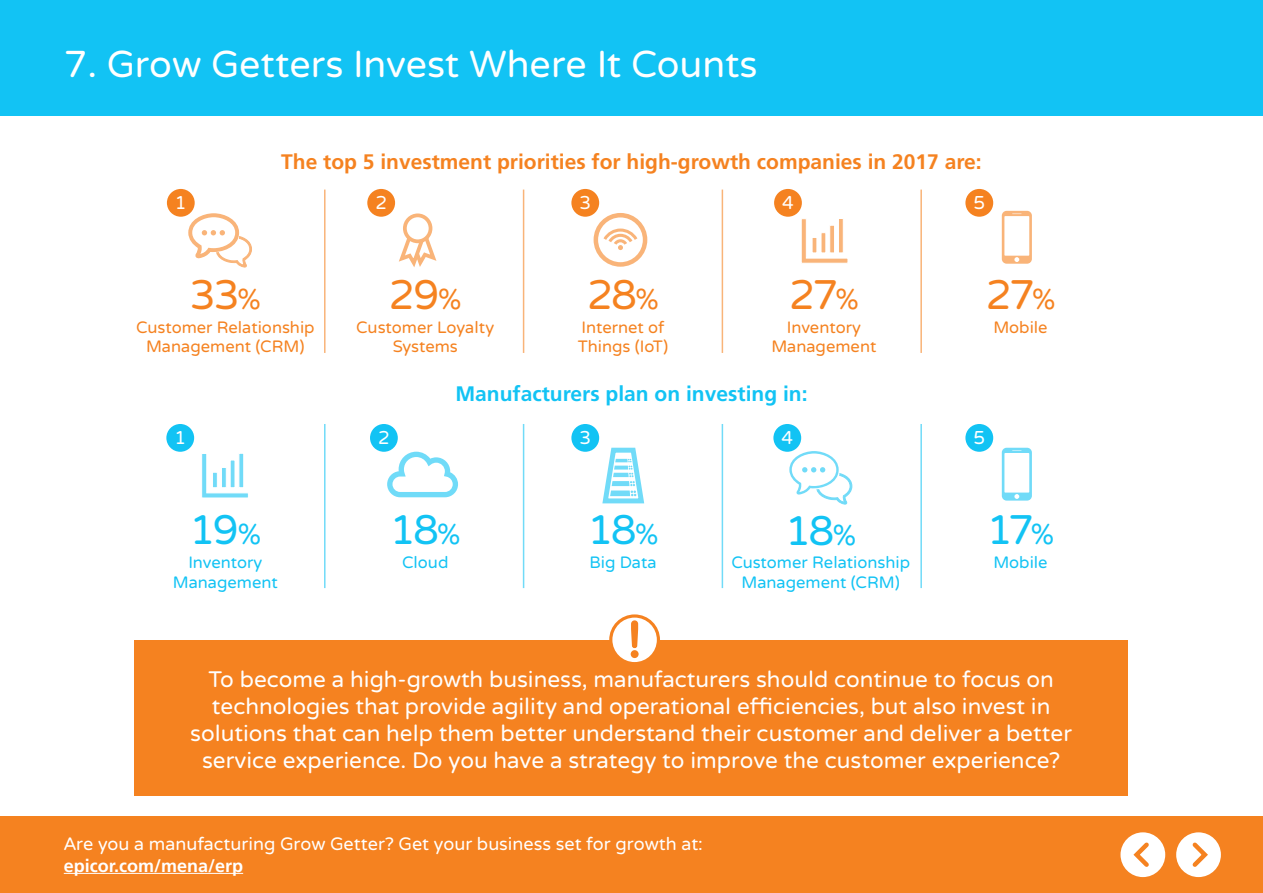
<style>
.page{position:relative;width:1263px;height:893px;background:#fff}
.page>*{position:absolute;margin:0;border:0;box-sizing:border-box;transform-origin:0 0}
.t1{font:41.4px "Varela Round";letter-spacing:-.05em;color:#f58220}
.t2{font:41.4px "Varela Round";letter-spacing:-.065em;color:#12c3f4}
.t3{font:37.5px "Varela Round";color:#fff}
.t4{font:22.5px/27px "Varela Round";color:#fff;text-align:center}
.t5{font:700 21px "Frutiger LT Std";color:#f58220}
.t6{font:700 21px "Frutiger LT Std";color:#12c3f4}
.t7{font:18.6px "Varela Round";color:#fff}
.t8{font:18px/21.6px "Varela Round";color:#fff}
.t9{font:16.5px/19.5px "Varela Round";color:#f58220;text-align:center}
.t10{font:16.5px/19.5px "Varela Round";color:#12c3f4;text-align:center}
.s1{font-size:28.65px}
.s2{font-family:"Frutiger LT Std";font-weight:700}
</style>
<div class="page">
<div style="left:0;top:816px;width:1263px;height:77px;background:#f58220"></div>
<div style="left:1176px;top:832px;width:45px;height:45px;background:#fff;border-radius:50%"></div>
<svg style="left:1192px;top:842px;width:16px;height:25px"></svg>
<div style="left:1120px;top:832px;width:45px;height:45px;background:#fff;border-radius:50%"></div>
<svg style="left:1133px;top:842px;width:16px;height:25px"></svg>
<div style="left:0;top:0;width:1263px;height:116px;background:#12c3f4"></div>
<div style="left:135px;top:640px;width:993px;height:155px;background:#f58220"></div>
<div style="left:611px;top:616px;width:47px;height:48px;background:#fff;border-radius:50%"></div>
<div style="left:609px;top:614px;width:51px;height:51px;border:3px solid #f58220;border-radius:50%"></div>
<svg style="left:630px;top:620px;width:9px;height:45px"></svg>
<div style="left:367px;top:189px;width:28px;height:28px;background:#f58220;border-radius:50%"></div>
<svg style="left:399px;top:213px;width:38px;height:54px"></svg>
<div style="left:167px;top:189px;width:28px;height:28px;background:#f58220;border-radius:50%"></div>
<svg style="left:188px;top:213px;width:64px;height:54px"></svg>
<hr style="left:324px;top:190px;width:1px;height:163px;background:#f9b479">
<hr style="left:523px;top:190px;width:1px;height:163px;background:#f9b479">
<hr style="left:722px;top:190px;width:1px;height:163px;background:#f9b479">
<hr style="left:920px;top:190px;width:2px;height:163px;background:#f9b479">
<div style="left:594px;top:213px;width:53px;height:54px;border:4px solid #f9b479;border-radius:50%"></div>
<svg style="left:603px;top:229px;width:34px;height:21px"></svg>
<div style="left:571px;top:189px;width:28px;height:28px;background:#f58220;border-radius:50%"></div>
<svg style="left:801px;top:219px;width:47px;height:44px"></svg>
<div style="left:774px;top:189px;width:28px;height:28px;background:#f58220;border-radius:50%"></div>
<svg style="left:1002px;top:211px;width:30px;height:53px"></svg>
<div style="left:965px;top:189px;width:28px;height:28px;background:#f58220;border-radius:50%"></div>
<div style="left:166px;top:424px;width:28px;height:28px;background:#12c3f4;border-radius:50%"></div>
<svg style="left:202px;top:453px;width:46px;height:45px"></svg>
<hr style="left:523px;top:424px;width:1px;height:164px;background:#71dbf8">
<hr style="left:324px;top:424px;width:1px;height:164px;background:#71dbf8">
<hr style="left:722px;top:424px;width:1px;height:164px;background:#71dbf8">
<hr style="left:920px;top:424px;width:2px;height:164px;background:#71dbf8">
<div style="left:370px;top:424px;width:28px;height:28px;background:#12c3f4;border-radius:50%"></div>
<svg style="left:387px;top:452px;width:71px;height:45px"></svg>
<svg style="left:602px;top:447px;width:43px;height:57px"></svg>
<div style="left:571px;top:424px;width:28px;height:28px;background:#12c3f4;border-radius:50%"></div>
<svg style="left:789px;top:451px;width:63px;height:53px"></svg>
<div style="left:773px;top:424px;width:28px;height:28px;background:#12c3f4;border-radius:50%"></div>
<svg style="left:1002px;top:448px;width:30px;height:53px"></svg>
<div style="left:965px;top:424px;width:28px;height:28px;background:#12c3f4;border-radius:50%"></div>
<hr style="left:64px;top:873px;width:179px;height:1px;background:#fff">
<p class="t3" style="left:64px;top:42px;width:695px">7. Grow Getters Invest Where It Counts</p>
<p class="t7" style="left:175px;top:192px;width:13px">1</p>
<p class="t5" style="left:281px;top:149px;width:702px">The top 5 investment priorities for high-growth companies in 2017 are:</p>
<p class="t7" style="left:375px;top:192px;width:13px">2</p>
<p class="t7" style="left:579px;top:192px;width:13px">3</p>
<p class="t7" style="left:782px;top:192px;width:13px">4</p>
<p class="t7" style="left:973px;top:192px;width:13px">5</p>
<p class="t1" style="left:190px;top:271px;width:72px">33<span class="s1">%</span></p>
<p class="t9" style="left:136px;top:318px;width:180px">Customer Relationship<br>Management (CRM)</p>
<p class="t7" style="left:174px;top:427px;width:13px">1</p>
<p class="t2" style="left:190px;top:506px;width:73px">19<span class="s1">%</span></p>
<p class="t10" style="left:173px;top:553px;width:106px">Inventory<br>Management</p>
<p class="t1" style="left:389px;top:271px;width:74px">29<span class="s1">%</span></p>
<p class="t9" style="left:356px;top:318px;width:139px">Customer Loyalty<br>Systems</p>
<p class="t1" style="left:587px;top:271px;width:73px">28<span class="s1">%</span></p>
<p class="t9" style="left:578px;top:318px;width:92px;text-align:left">Internet of<br>Things (IoT)</p>
<p class="t1" style="left:789px;top:271px;width:71px">27<span class="s1">%</span></p>
<p class="t9" style="left:771px;top:318px;width:106px">Inventory<br>Management</p>
<p class="t7" style="left:378px;top:427px;width:13px">2</p>
<p class="t6" style="left:455px;top:381px;width:353px">Manufacturers plan on investing in:</p>
<p class="t7" style="left:579px;top:427px;width:13px">3</p>
<p class="t7" style="left:781px;top:427px;width:13px">4</p>
<p class="t2" style="left:390px;top:506px;width:72px">18<span class="s1">%</span></p>
<p class="t10" style="left:402px;top:553px;width:48px">Cloud</p>
<p class="t2" style="left:587px;top:506px;width:72px">18<span class="s1">%</span></p>
<p class="t10" style="left:589px;top:553px;width:69px">Big Data</p>
<p class="t2" style="left:785px;top:507px;width:72px">18<span class="s1">%</span></p>
<p class="t10" style="left:731px;top:553px;width:180px">Customer Relationship<br>Management (CRM)</p>
<p class="t1" style="left:986px;top:271px;width:71px">27<span class="s1">%</span></p>
<p class="t9" style="left:993px;top:318px;width:56px">Mobile</p>
<p class="t7" style="left:973px;top:427px;width:13px">5</p>
<p class="t2" style="left:987px;top:506px;width:69px">17<span class="s1">%</span></p>
<p class="t10" style="left:993px;top:553px;width:56px">Mobile</p>
<p class="t4" style="left:190px;top:667px;width:883px">To become a high-growth business, manufacturers should continue to focus on technologies that provide agility and operational efficiencies, but also invest in solutions that can help them better understand their customer and deliver a better service experience. Do you have a strategy to improve the customer experience?</p>
<p class="t8" style="left:64px;top:833px;width:641px">Are you a manufacturing Grow Getter? Get your business set for growth at: <span class="s2">epicor.com/mena/erp</span></p>
</div>
